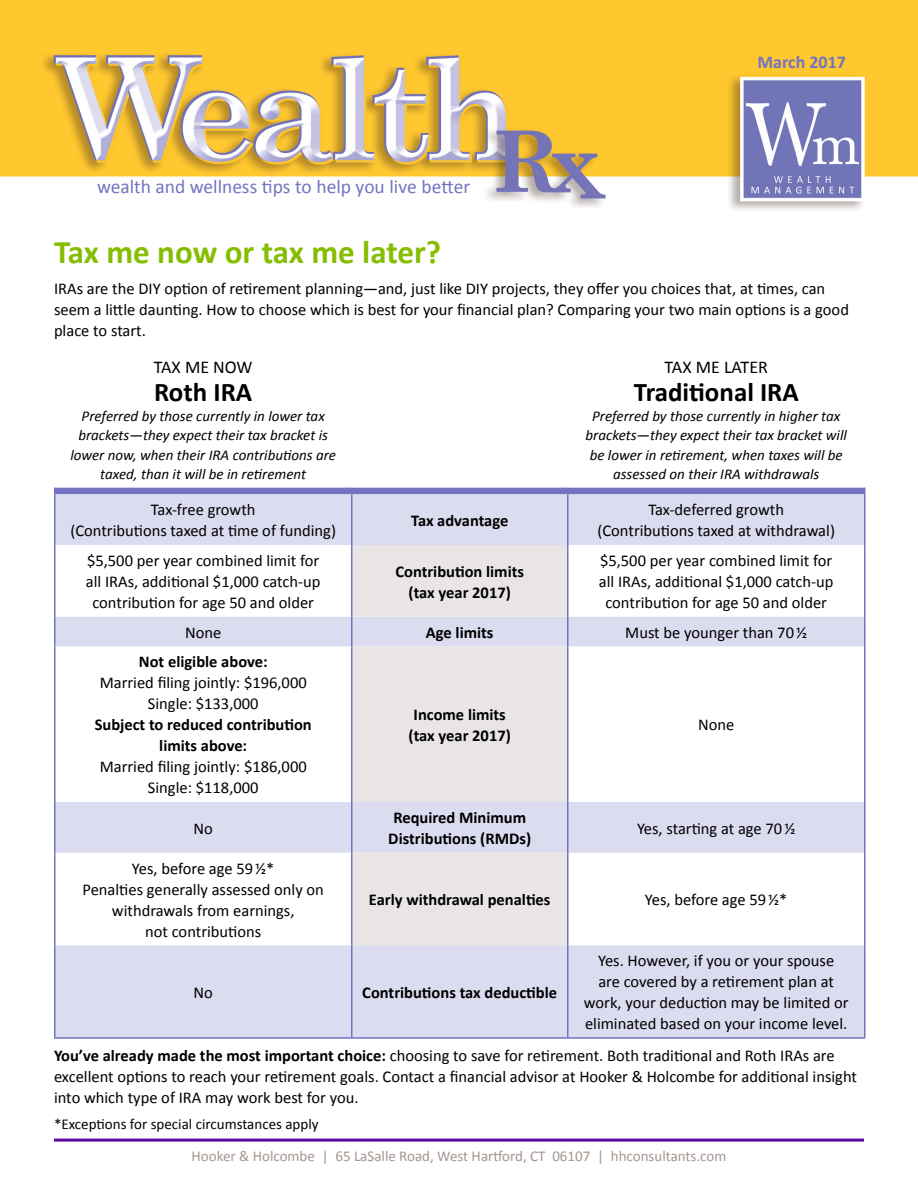
<style>
.page{position:relative;width:918px;height:1188px;background:#fff}
.page>*{position:absolute;margin:0;border:0;box-sizing:border-box;transform-origin:0 0}
.t1{font:700 33px "Calibri";color:#85bd00}
.t2{font:700 27px "Calibri";color:#000}
.t3{font:19.5px "Calibri";letter-spacing:-.005em;color:#7373c2}
.t4{font:18px "Calibri";color:#000}
.t5{font:700 18px "Calibri";color:#7373c2}
.basic_copy{font:16.5px/21px "Calibri";color:#000;text-align:center}
.t6{font:700 16.5px/21px "Calibri";color:#000;text-align:center}
.t7{font:italic 15px/19.5px "Calibri";color:#000;text-align:center}
.t8{font:15px "Calibri";color:#a39691}
.t9{font:15px "Calibri";color:#000}
.s1{font-weight:700}
</style>
<div class="page">
<img style="left:0;top:0;width:918px;height:210px">
<hr style="left:54px;top:1139px;width:810px;height:3px;background:#5c08a1">
<svg style="left:56px;top:494px;width:808px;height:543px"></svg>
<svg style="left:352px;top:545px;width:215px;height:400px;background:#e5e2e6"></svg>
<hr style="left:54px;top:494px;width:2px;height:51px;background:#7373c2">
<hr style="left:864px;top:494px;width:2px;height:51px;background:#7373c2">
<hr style="left:54px;top:545px;width:2px;height:72px;background:#7373c2">
<hr style="left:864px;top:545px;width:2px;height:72px;background:#7373c2">
<hr style="left:54px;top:617px;width:2px;height:29px;background:#7373c2">
<hr style="left:864px;top:617px;width:2px;height:29px;background:#7373c2">
<hr style="left:54px;top:646px;width:2px;height:156px;background:#7373c2">
<hr style="left:864px;top:646px;width:2px;height:156px;background:#7373c2">
<hr style="left:54px;top:802px;width:2px;height:51px;background:#7373c2">
<hr style="left:864px;top:802px;width:2px;height:51px;background:#7373c2">
<hr style="left:54px;top:853px;width:2px;height:92px;background:#7373c2">
<hr style="left:864px;top:853px;width:2px;height:92px;background:#7373c2">
<hr style="left:54px;top:945px;width:2px;height:92px;background:#7373c2">
<hr style="left:864px;top:945px;width:2px;height:92px;background:#7373c2">
<hr style="left:54px;top:1037px;width:298px;height:2px;background:#7373c2">
<hr style="left:352px;top:1037px;width:216px;height:2px;background:#7373c2">
<hr style="left:568px;top:1037px;width:298px;height:2px;background:#7373c2">
<hr style="left:351px;top:494px;width:1px;height:51px;background:#7373c2">
<hr style="left:567px;top:494px;width:1px;height:51px;background:#7373c2">
<hr style="left:351px;top:545px;width:1px;height:72px;background:#7373c2">
<hr style="left:567px;top:545px;width:1px;height:72px;background:#7373c2">
<svg style="left:351px;top:617px;width:1px;height:29px"></svg>
<svg style="left:567px;top:617px;width:1px;height:29px"></svg>
<hr style="left:351px;top:646px;width:1px;height:156px;background:#7373c2">
<hr style="left:567px;top:646px;width:1px;height:156px;background:#7373c2">
<hr style="left:351px;top:802px;width:1px;height:51px;background:#7373c2">
<hr style="left:567px;top:802px;width:1px;height:51px;background:#7373c2">
<hr style="left:351px;top:853px;width:1px;height:92px;background:#7373c2">
<hr style="left:567px;top:853px;width:1px;height:92px;background:#7373c2">
<hr style="left:351px;top:945px;width:1px;height:92px;background:#7373c2">
<hr style="left:567px;top:945px;width:1px;height:92px;background:#7373c2">
<div style="left:54px;top:488px;width:812px;height:6px;background:#7373c2"></div>
<p class="t3" style="left:97px;top:174px;width:375px">wealth and wellness tips to help you live better</p>
<p class="t1" style="left:54px;top:231px;width:389px">Tax me now or tax me later?</p>
<p class="t5" style="left:758px;top:50px;width:90px">March 2017</p>
<p class="basic_copy" style="left:54px;top:279px;width:797px;text-align:left">IRAs are the DIY option of retirement planning—and, just like DIY projects, they offer you choices that, at times, can seem a little daunting. How to choose which is best for your financial plan? Comparing your two main options is a good place to start.</p>
<p class="t4" style="left:154px;top:356px;width:100px">TAX ME NOW</p>
<p class="t2" style="left:154px;top:375px;width:99px">Roth IRA</p>
<p class="t7" style="left:70px;top:405px;width:267px">Preferred by those currently in lower tax brackets—they expect their tax bracket is lower now, when their IRA contributions are taxed, than it will be in retirement</p>
<p class="t4" style="left:665px;top:356px;width:105px">TAX ME LATER</p>
<p class="t2" style="left:634px;top:375px;width:167px">Traditional IRA</p>
<p class="t7" style="left:586px;top:405px;width:263px">Preferred by those currently in higher tax brackets—they expect their tax bracket will be lower in retirement, when taxes will be assessed on their IRA withdrawals</p>
<p class="basic_copy" style="left:70px;top:500px;width:267px">Tax-free growth<br>(Contributions taxed at time of funding)</p>
<p class="t6" style="left:411px;top:510px;width:99px">Tax advantage</p>
<p class="basic_copy" style="left:597px;top:500px;width:239px">Tax-deferred growth<br>(Contributions taxed at withdrawal)</p>
<p class="basic_copy" style="left:86px;top:550px;width:236px">$5,500 per year combined limit for all IRAs, additional $1,000 catch-up contribution for age 50 and older</p>
<p class="t6" style="left:395px;top:561px;width:130px">Contribution limits (tax year 2017)</p>
<p class="basic_copy" style="left:599px;top:550px;width:236px">$5,500 per year combined limit for all IRAs, additional $1,000 catch-up contribution for age 50 and older</p>
<p class="basic_copy" style="left:185px;top:622px;width:38px">None</p>
<p class="t6" style="left:426px;top:622px;width:69px">Age limits</p>
<p class="basic_copy" style="left:625px;top:622px;width:183px">Must be younger than 70 ½</p>
<p class="t6" style="left:139px;top:651px;width:130px">Not eligible above:</p>
<p class="basic_copy" style="left:100px;top:672px;width:208px">Married filing jointly: $196,000</p>
<p class="basic_copy" style="left:148px;top:693px;width:112px">Single: $133,000</p>
<p class="t6" style="left:95px;top:714px;width:219px">Subject to reduced contribution limits above:</p>
<p class="basic_copy" style="left:100px;top:756px;width:208px">Married filing jointly: $186,000</p>
<p class="basic_copy" style="left:148px;top:777px;width:112px">Single: $118,000</p>
<p class="t6" style="left:409px;top:704px;width:104px">Income limits (tax year 2017)</p>
<p class="basic_copy" style="left:698px;top:714px;width:38px">None</p>
<p class="basic_copy" style="left:194px;top:818px;width:21px">No</p>
<p class="t6" style="left:388px;top:807px;width:144px">Required Minimum<br>Distributions (RMDs)</p>
<p class="basic_copy" style="left:637px;top:818px;width:160px">Yes, starting at age 70 ½</p>
<p class="basic_copy" style="left:132px;top:858px;width:144px">Yes, before age 59 ½*</p>
<p class="basic_copy" style="left:83px;top:879px;width:243px">Penalties generally assessed only on withdrawals from earnings,<br>not contributions</p>
<p class="t6" style="left:369px;top:889px;width:183px">Early withdrawal penalties</p>
<p class="basic_copy" style="left:645px;top:889px;width:144px">Yes, before age 59 ½*</p>
<p class="basic_copy" style="left:584px;top:950px;width:266px">Yes. However, if you or your spouse<br>are covered by a retirement plan at work, your deduction may be limited or eliminated based on your income level.</p>
<p class="basic_copy" style="left:54px;top:1045px;width:805px;text-align:left"><span class="s1">You’ve already made the most important choice:</span> choosing to save for retirement. Both traditional and Roth IRAs are excellent options to reach your retirement goals. Contact a financial advisor at Hooker &amp; Holcombe for additional insight into which type of IRA may work best for you.</p>
<p class="basic_copy" style="left:194px;top:982px;width:21px">No</p>
<p class="t6" style="left:362px;top:982px;width:196px">Contributions tax deductible</p>
<p class="t9" style="left:54px;top:1115px;width:266px">*Exceptions for special circumstances apply</p>
<p class="t8" style="left:192px;top:1147px;width:536px">Hooker &amp; Holcombe | 65 LaSalle Road, West Hartford, CT 06107 | hhconsultants.com</p>
</div>
